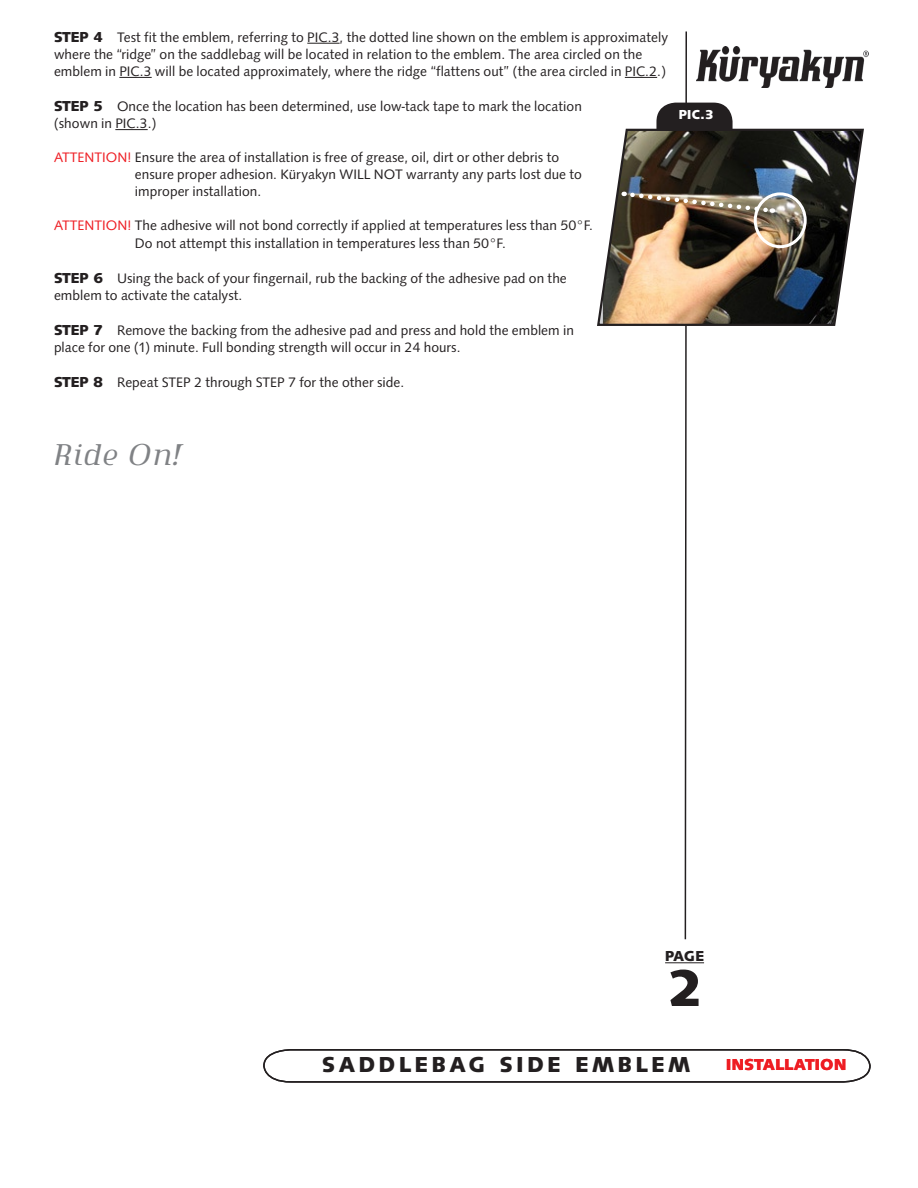
<style>
.page{position:relative;width:918px;height:1188px;background:#fff}
.page>*{position:absolute;margin:0;border:0;box-sizing:border-box;transform-origin:0 0}
.t1{font:54px "Syntax Mdm";color:#231f20}
.t2{font:italic 36px "Metamorphosis";letter-spacing:.025em;color:#808285}
.t3{font:22.5px "Syntax Mdm";letter-spacing:.175em;color:#231f20}
.t4{font:16.5px "Syntax Mdm";color:#ee1d23}
.t5{font:15px "Syntax Mdm";color:#231f20}
.t6{font:14.25px/17.1px "Syntax Rmn";letter-spacing:.005em;color:#231f20}
.t7{font:13.5px "Syntax Mdm";color:#fff}
.s1{font-family:"Syntax Mdm";font-size:15px}
.s2{color:#ee1d23}
</style>
<div class="page">
<img style="left:773px;top:49px;width:95px;height:38px">
<hr style="left:307px;top:43px;width:33px;height:1px;background:#231f20">
<hr style="left:119px;top:77px;width:33px;height:1px;background:#231f20">
<hr style="left:115px;top:129px;width:33px;height:1px;background:#231f20">
<hr style="left:665px;top:963px;width:39px;height:1px;background:#231f20">
<svg style="left:263px;top:1049px;width:608px;height:34px"></svg>
<img style="left:597px;top:128px;width:267px;height:198px">
<div style="left:754px;top:192px;width:53px;height:56px;border:3px solid #fff;border-radius:50%"></div>
<svg style="left:624px;top:31px;width:149px;height:909px"></svg>
<p class="t6" style="left:54px;top:29px;width:616px"><span class="s1">STEP 4</span> Test fit the emblem, referring to PIC.3, the dotted line shown on the emblem is approximately where the “ridge” on the saddlebag will be located in relation to the emblem. The area circled on the emblem in PIC.3 will be located approximately, where the ridge “flattens out” (the area circled in PIC.2.)</p>
<p class="t6" style="left:54px;top:99px;width:529px"><span class="s1">STEP 5</span> Once the location has been determined, use low-tack tape to mark the location (shown in PIC.3.)</p>
<p class="t6" style="left:135px;top:150px;width:449px;text-indent:-81px"><span class="s2">ATTENTION!</span> Ensure the area of installation is free of grease, oil, dirt or other debris to ensure proper adhesion. Küryakyn WILL NOT warranty any parts lost due to improper installation.</p>
<p class="t6" style="left:54px;top:218px;width:540px;text-align:center"><span class="s2">ATTENTION!</span> The adhesive will not bond correctly if applied at temperatures less than 50°F.<br>Do not attempt this installation in temperatures less than 50°F.</p>
<p class="t6" style="left:54px;top:271px;width:514px"><span class="s1">STEP 6</span> Using the back of your fingernail, rub the backing of the adhesive pad on the emblem to activate the catalyst.</p>
<p class="t6" style="left:54px;top:323px;width:521px"><span class="s1">STEP 7</span> Remove the backing from the adhesive pad and press and hold the emblem in place for one (1) minute. Full bonding strength will occur in 24 hours.</p>
<p class="t6" style="left:54px;top:375px;width:352px"><span class="s1">STEP 8</span> Repeat STEP 2 through STEP 7 for the other side.</p>
<p class="t7" style="left:679px;top:105px;width:36px">PIC.3</p>
<h2 class="t2" style="left:54px;top:438px;width:133px">Ride On!</h2>
<p class="t5" style="left:665px;top:946px;width:40px">PAGE</p>
<h1 class="t1" style="left:668px;top:952px;width:35px">2</h1>
<h3 class="t3" style="left:322px;top:1050px;width:369px">SADDLEBAG SI DE EMBLEM</h3>
<p class="t4" style="left:726px;top:1053px;width:17px">INSTALLAT</p>
<p class="t4" style="left:815px;top:1053px;width:19px">ION</p>
<p class="t4" style="left:732px;top:1053px;width:12px">TAL</p>
</div>
